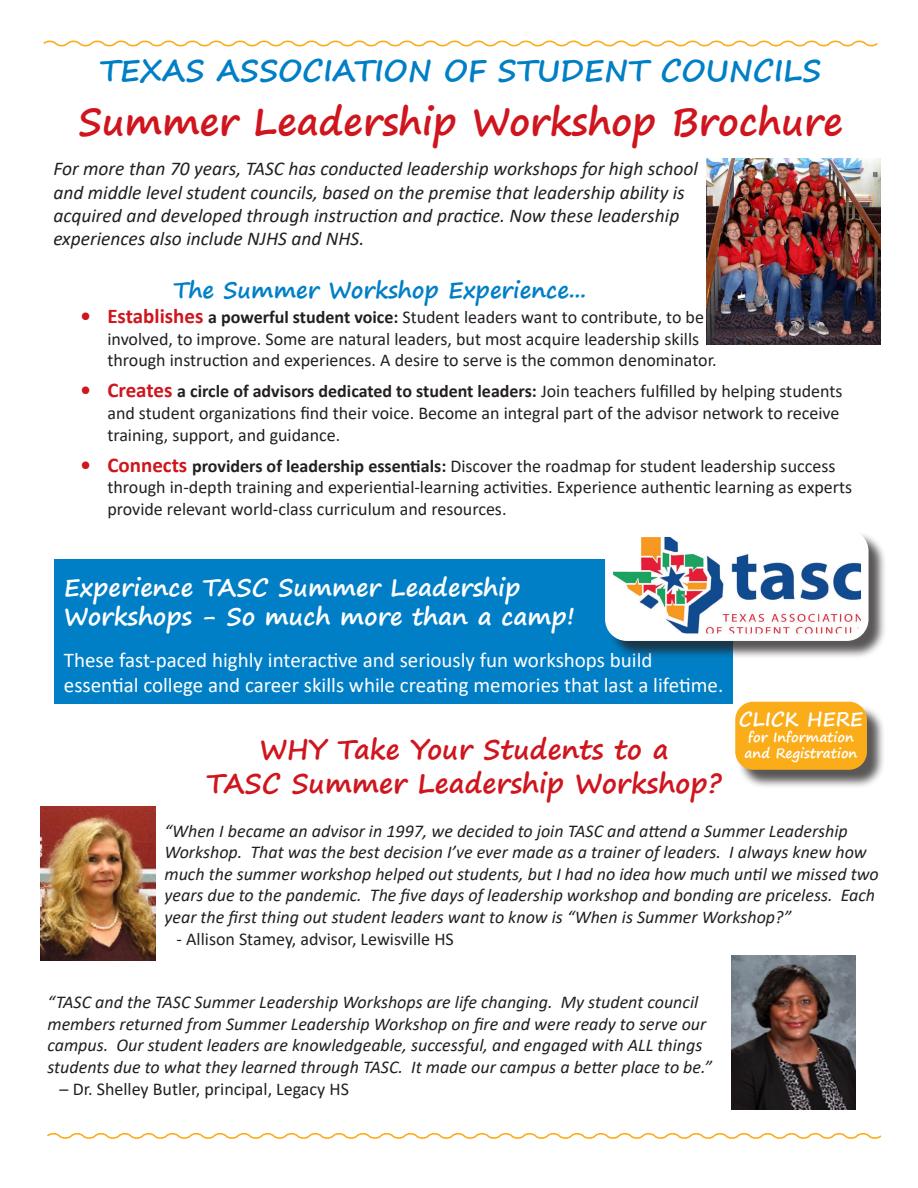
<style>
.page{position:relative;width:918px;height:1188px;background:#fff}
.page>*{position:absolute;margin:0;border:0;box-sizing:border-box;transform-origin:0 0}
.t1{font:700 37.5px "Segoe Print";color:#cf151d}
.t2{font:700 30px "Segoe Print";color:#007fc6}
.t3{font:700 27px "Segoe Print";color:#cf151d}
.t4{font:700 24px/28.8px "Segoe Print";color:#fff}
.t5{font:700 22.5px "Segoe Print";color:#007fc6}
.t6{font:21px/25.2px "Calibri";color:#fff}
.t7{font:italic 19.5px/23.4px "Calibri";color:#231f20}
.t8{font:700 19.5px "Segoe Print";color:#fff}
.t9{font:18px/21.6px "Calibri";color:#231f20}
.t10{font:italic 18px/21.6px "Calibri";color:#231f20}
.t11{font:700 13.5px/16.2px "Segoe Print";color:#fff}
.s1{font-weight:700;font-size:21px;color:#cf151d}
.s2{font-weight:700}
</style>
<div class="page">
<div style="left:54px;top:559px;width:679px;height:144px;background:#007fc6"></div>
<svg style="left:43px;top:40px;width:835px;height:7px"></svg>
<div style="left:607px;top:532px;width:280px;height:128px;background:#231f20;opacity:.75"></div>
<img style="left:609px;top:533px;width:256px;height:104px">
<div style="left:605px;top:529px;width:264px;height:112px;border:8px solid #fff;border-radius:18px"></div>
<img style="left:732px;top:955px;width:123px;height:154px">
<img style="left:41px;top:807px;width:114px;height:153px">
<svg style="left:47px;top:1133px;width:835px;height:6px"></svg>
<img style="left:706px;top:158px;width:175px;height:186px">
<div style="left:737px;top:704px;width:149px;height:85px;background:#231f20;opacity:.75"></div>
<div style="left:735px;top:702px;width:132px;height:68px;background:#faad19;border-radius:18px"></div>
<p class="t2" style="left:100px;top:43px;width:723px">TEXAS ASSOCIATION OF STUDENT COUNCILS</p>
<p class="t1" style="left:78px;top:87px;width:766px">Summer Leadership Workshop Brochure</p>
<p class="t7" style="left:53px;top:156px;width:646px">For more than 70 years, TASC has conducted leadership workshops for high school and middle level student councils, based on the premise that leadership ability is acquired and developed through instruction and practice. Now these leadership experiences also include NJHS and NHS.</p>
<p class="t5" style="left:174px;top:269px;width:414px">The Summer Workshop Experience...</p>
<p class="t9" style="left:107px;top:306px;width:611px;text-indent:-27px"><span class="s1">• Establishes</span> <span class="s2">a powerful student voice:</span> Student leaders want to contribute, to be involved, to improve. Some are natural leaders, but most acquire leadership skills through instruction and experiences. A desire to serve is the common denominator.</p>
<p class="t9" style="left:107px;top:380px;width:737px;text-indent:-27px"><span class="s1">• Creates</span> <span class="s2">a circle of advisors dedicated to student leaders:</span> Join teachers fulfilled by helping students and student organizations find their voice. Become an integral part of the advisor network to receive training, support, and guidance.</p>
<p class="t9" style="left:107px;top:455px;width:746px;text-indent:-27px"><span class="s1">• Connects</span> <span class="s2">providers of leadership essentials:</span> Discover the roadmap for student leadership success through in-depth training and experiential-learning activities. Experience authentic learning as experts provide relevant world-class curriculum and resources.</p>
<p class="t4" style="left:64px;top:573px;width:512px">Experience TASC Summer Leadership<br>Workshops - So much more than a camp!</p>
<p class="t6" style="left:64px;top:647px;width:661px">These fast-paced highly interactive and seriously fun workshops build essential college and career skills while creating memories that last a lifetime.</p>
<p class="t8" style="left:739px;top:701px;width:126px">CLICK HERE</p>
<p class="t11" style="left:745px;top:729px;width:114px">for Information and Registration</p>
<p class="t3" style="left:260px;top:724px;width:411px">WHY Take Your Students to a</p>
<p class="t3" style="left:207px;top:758px;width:517px">TASC Summer Leadership Workshop?</p>
<p class="t10" style="left:164px;top:819px;width:716px">“When I became an advisor in 1997, we decided to join TASC and attend a Summer Leadership Workshop. That was the best decision I’ve ever made as a trainer of leaders. I always knew how much the summer workshop helped out students, but I had no idea how much until we missed two years due to the pandemic. The five days of leadership workshop and bonding are priceless. Each year the first thing out student leaders want to know is “When is Summer Workshop?”</p>
<p class="t9" style="left:177px;top:927px;width:279px">- Allison Stamey, advisor, Lewisville HS</p>
<p class="t10" style="left:47px;top:991px;width:666px">“TASC and the TASC Summer Leadership Workshops are life changing. My student council members returned from Summer Leadership Workshop on fire and were ready to serve our campus. Our student leaders are knowledgeable, successful, and engaged with ALL things students due to what they learned through TASC. It made our campus a better place to be.”</p>
<p class="t9" style="left:60px;top:1077px;width:291px">– Dr. Shelley Butler, principal, Legacy HS</p>
</div>
